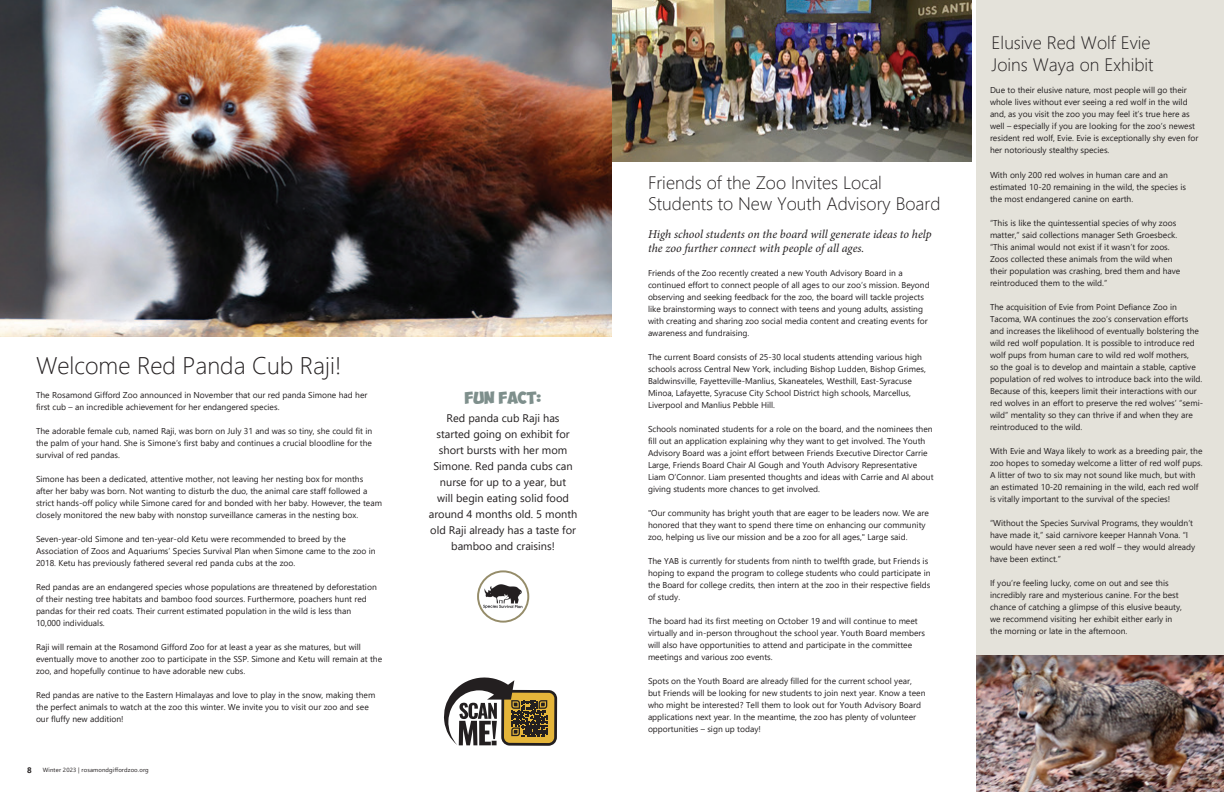
<style>
.page{position:relative;width:1224px;height:792px;background:#fff}
.page>*{position:absolute;margin:0;border:0;box-sizing:border-box;transform-origin:0 0}
.t1{font:300 24px "Segoe UI";color:#231f20}
.t2{font:300 18px/21.6px "Segoe UI";color:#231f20}
.t3{font:italic 12px/14px "Minion Pro";color:#231f20}
.t4{font:700 12px "Obelix Pro";color:#7e8f8c}
.t5{font:11px/16px "Segoe UI";color:#231f20;text-align:center}
.t6{font:8.5px/12px "Segoe UI";color:#231f20}
.t7{font:700 8px "Segoe UI";color:#231f20}
.t8{font:6px "Segoe UI";letter-spacing:.02em;color:#231f20}
</style>
<div class="page">
<div style="left:976px;top:0;width:248px;height:792px;background:#e4e2da"></div>
<img style="left:612px;top:0;width:359px;height:162px">
<img style="left:976px;top:655px;width:248px;height:137px">
<svg style="left:444px;top:677px;width:113px;height:69px"></svg>
<img style="left:0;top:0;width:612px;height:337px">
<svg style="left:478px;top:571px;width:50px;height:51px"></svg>
<img style="left:482px;top:583px;width:42px;height:27px">
<div style="left:477px;top:570px;width:52px;height:53px;border:2px solid #958c69;border-radius:50%"></div>
<h1 class="t1" style="left:36px;top:343px;width:307px">Welcome Red Panda Cub Raji!</h1>
<p class="t6" style="left:36px;top:388px;width:333px">The Rosamond Gifford Zoo announced in November that our red panda Simone had her first cub – an incredible achievement for her endangered species.</p>
<p class="t6" style="left:36px;top:424px;width:338px;text-align:justify">The adorable female cub, named Raji, was born on July 31 and was so tiny, she could fit in the palm of your hand. She is Simone’s first baby and continues a crucial bloodline for the survival of red pandas.</p>
<p class="t6" style="left:36px;top:472px;width:348px">Simone has been a dedicated, attentive mother, not leaving her nesting box for months after her baby was born. Not wanting to disturb the duo, the animal care staff followed a strict hands-off policy while Simone cared for and bonded with her baby. However, the team closely monitored the new baby with nonstop surveillance cameras in the nesting box.</p>
<p class="t6" style="left:36px;top:532px;width:341px">Seven-year-old Simone and ten-year-old Ketu were recommended to breed by the<br>Association of Zoos and Aquariums’ Species Survival Plan when Simone came to the zoo in<br>2018. Ketu has previously fathered several red panda cubs at the zoo.</p>
<p class="t6" style="left:36px;top:580px;width:342px">Red pandas are an endangered species whose populations are threatened by deforestation of their nesting tree habitats and bamboo food sources. Furthermore, poachers hunt red pandas for their red coats. Their current estimated population in the wild is less than 10,000 individuals.</p>
<p class="t6" style="left:36px;top:640px;width:348px">Raji will remain at the Rosamond Gifford Zoo for at least a year as she matures, but will eventually move to another zoo to participate in the SSP. Simone and Ketu will remain at the zoo, and hopefully continue to have adorable new cubs.</p>
<p class="t6" style="left:36px;top:688px;width:341px">Red pandas are native to the Eastern Himalayas and love to play in the snow, making them the perfect animals to watch at the zoo this winter. We invite you to visit our zoo and see our fluffy new addition!</p>
<p class="t7" style="left:27px;top:762px;width:6px">8</p>
<p class="t8" style="left:43px;top:764px;width:107px">Winter 2023 | rosamondgiffordzoo.org</p>
<h3 class="t4" style="left:465px;top:393px;width:78px">FUN FACT:</h3>
<p class="t5" style="left:429px;top:409px;width:150px">Red panda cub Raji has started going on exhibit for short bursts with her mom<br>Simone. Red panda cubs can nurse for up to a year, but<br>will begin eating solid food around 4 months old. 5 month old Raji already has a taste for bamboo and craisins!</p>
<h2 class="t2" style="left:648px;top:170px;width:294px">Friends of the Zoo Invites Local<br>Students to New Youth Advisory Board</h2>
<h3 class="t3" style="left:648px;top:227px;width:285px">High school students on the board will generate ideas to help the zoo further connect with people of all ages.</h3>
<p class="t6" style="left:648px;top:266px;width:283px">Friends of the Zoo recently created a new Youth Advisory Board in a continued effort to connect people of all ages to our zoo’s mission. Beyond observing and seeking feedback for the zoo, the board will tackle projects like brainstorming ways to connect with teens and young adults, assisting with creating and sharing zoo social media content and creating events for awareness and fundraising.</p>
<p class="t6" style="left:648px;top:350px;width:279px">The current Board consists of 25-30 local students attending various high schools across Central New York, including Bishop Ludden, Bishop Grimes, Baldwinsville, Fayetteville-Manlius, Skaneateles, Westhill, East-Syracuse Minoa, Lafayette, Syracuse City School District high schools, Marcellus, Liverpool and Manlius Pebble Hill.</p>
<p class="t6" style="left:648px;top:422px;width:287px">Schools nominated students for a role on the board, and the nominees then fill out an application explaining why they want to get involved. The Youth Advisory Board was a joint effort between Friends Executive Director Carrie Large, Friends Board Chair Al Gough and Youth Advisory Representative Liam O’Connor. Liam presented thoughts and ideas with Carrie and Al about giving students more chances to get involved.</p>
<p class="t6" style="left:648px;top:506px;width:282px">"Our community has bright youth that are eager to be leaders now. We are honored that they want to spend there time on enhancing our community zoo, helping us live our mission and be a zoo for all ages," Large said.</p>
<p class="t6" style="left:648px;top:554px;width:284px">The YAB is currently for students from ninth to twelfth grade, but Friends is hoping to expand the program to college students who could participate in the Board for college credits, then intern at the zoo in their respective fields of study.</p>
<p class="t6" style="left:648px;top:614px;width:279px">The board had its first meeting on October 19 and will continue to meet virtually and in-person throughout the school year. Youth Board members will also have opportunities to attend and participate in the committee meetings and various zoo events.</p>
<p class="t6" style="left:648px;top:674px;width:279px">Spots on the Youth Board are already filled for the current school year, but Friends will be looking for new students to join next year. Know a teen who might be interested? Tell them to look out for Youth Advisory Board applications next year. In the meantime, the zoo has plenty of volunteer opportunities – sign up today!</p>
<h2 class="t2" style="left:992px;top:30px;width:163px">Elusive Red Wolf Evie<br>Joins Waya on Exhibit</h2>
<p class="t6" style="left:990px;top:84px;width:210px">Due to their elusive nature, most people will go their whole lives without ever seeing a red wolf in the wild and, as you visit the zoo you may feel it’s true here as well – especially if you are looking for the zoo’s newest resident red wolf, Evie. Evie is exceptionally shy even for her notoriously stealthy species.</p>
<p class="t6" style="left:990px;top:168px;width:198px">With only 200 red wolves in human care and an estimated 10-20 remaining in the wild, the species is the most endangered canine on earth.</p>
<p class="t6" style="left:990px;top:216px;width:192px">“This is like the quintessential species of why zoos matter,” said collections manager Seth Groesbeck. “This animal would not exist if it wasn’t for zoos.<br>Zoos collected these animals from the wild when their population was crashing, bred them and have reintroduced them to the wild.”</p>
<p class="t6" style="left:990px;top:300px;width:215px">The acquisition of Evie from Point Defiance Zoo in Tacoma, WA continues the zoo’s conservation efforts and increases the likelihood of eventually bolstering the wild red wolf population. It is possible to introduce red wolf pups from human care to wild red wolf mothers,<br>so the goal is to develop and maintain a stable, captive population of red wolves to introduce back into the wild.<br>Because of this, keepers limit their interactions with our red wolves in an effort to preserve the red wolves’ “semi&shy;wild” mentality so they can thrive if and when they are reintroduced to the wild.</p>
<p class="t6" style="left:990px;top:444px;width:214px">With Evie and Waya likely to work as a breeding pair, the zoo hopes to someday welcome a litter of red wolf pups.<br>A litter of two to six may not sound like much, but with an estimated 10-20 remaining in the wild, each red wolf is vitally important to the survival of the species!</p>
<p class="t6" style="left:990px;top:516px;width:207px">“Without the Species Survival Programs, they wouldn’t have made it,” said carnivore keeper Hannah Vona. “I would have never seen a red wolf – they would already have been extinct.”</p>
<p class="t6" style="left:990px;top:576px;width:193px">If you’re feeling lucky, come on out and see this incredibly rare and mysterious canine. For the best chance of catching a glimpse of this elusive beauty, we recommend visiting her exhibit either early in the morning or late in the afternoon.</p>
</div>
